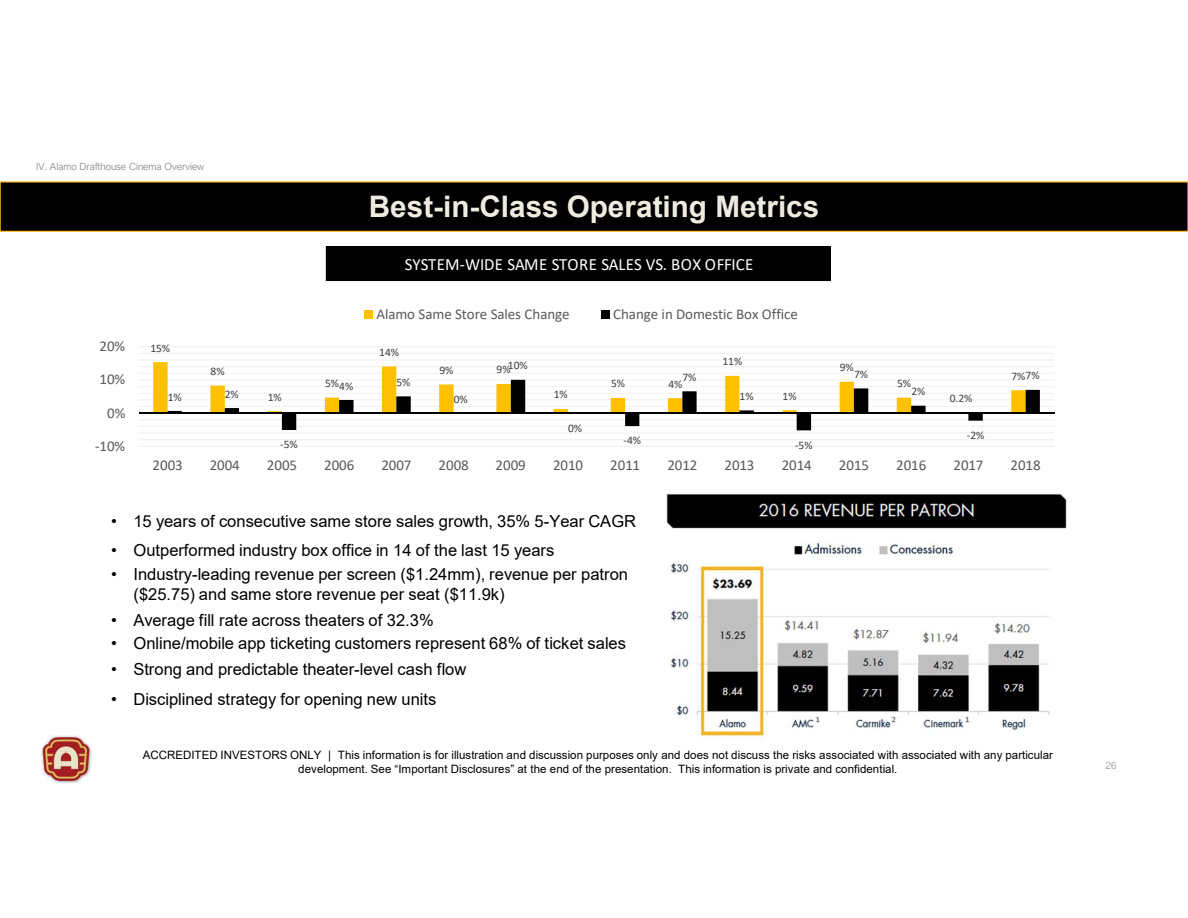
<style>
.page{position:relative;width:1188px;height:918px;background:#fff}
.page>*{position:absolute;margin:0;border:0;box-sizing:border-box;transform-origin:0 0}
.t1{font:700 29.7px "Arial";color:#eeece1}
.t2{font:17.25px "Calibri";letter-spacing:.01em;color:#fff}
.t3{font:16.5px/19.8px "Arial";color:#000}
.t4{font:15px "Calibri";letter-spacing:-.005em;color:#595959}
.t5{font:11.55px/13.8px "Arial";letter-spacing:.005em;color:#000;text-align:center}
.t6{font:11.55px "Calibri";letter-spacing:-.005em;color:#404040}
.t7{font:300 9.9px "Arial Nova";color:#7f7f7f}
.t8{font:300 9.9px "Arial Nova";color:#898989}
</style>
<div class="page">
<img style="left:40px;top:735px;width:52px;height:48px">
<svg style="left:0;top:181px;width:1188px;height:51px;background:#0e0a03"></svg>
<img style="left:666px;top:494px;width:401px;height:246px">
<hr style="left:139px;top:446px;width:915px;height:1px;background:#f2f2f2">
<hr style="left:139px;top:439px;width:915px;height:1px;background:#f2f2f2">
<hr style="left:139px;top:432px;width:915px;height:2px;background:#f2f2f2">
<hr style="left:139px;top:426px;width:915px;height:1px;background:#f2f2f2">
<hr style="left:139px;top:419px;width:915px;height:1px;background:#f2f2f2">
<hr style="left:139px;top:406px;width:915px;height:1px;background:#f2f2f2">
<hr style="left:139px;top:399px;width:915px;height:1px;background:#f2f2f2">
<hr style="left:139px;top:393px;width:915px;height:1px;background:#f2f2f2">
<hr style="left:139px;top:386px;width:915px;height:1px;background:#f2f2f2">
<hr style="left:139px;top:379px;width:915px;height:2px;background:#f2f2f2">
<hr style="left:139px;top:373px;width:915px;height:1px;background:#f2f2f2">
<hr style="left:139px;top:366px;width:915px;height:1px;background:#f2f2f2">
<hr style="left:139px;top:359px;width:915px;height:2px;background:#f2f2f2">
<hr style="left:139px;top:353px;width:915px;height:1px;background:#f2f2f2">
<hr style="left:139px;top:346px;width:915px;height:1px;background:#f2f2f2">
<svg style="left:153px;top:362px;width:587px;height:50px"></svg>
<svg style="left:168px;top:380px;width:872px;height:50px"></svg>
<hr style="left:139px;top:412px;width:915px;height:2px;background:#000">
<div style="left:365px;top:310px;width:8px;height:9px;background:#ffc000"></div>
<div style="left:602px;top:310px;width:8px;height:9px;background:#000"></div>
<div style="left:326px;top:246px;width:505px;height:36px;background:#000"></div>
<p class="t7" style="left:36px;top:160px;width:170px">IV. Alamo Drafthouse Cinema Overview</p>
<p class="t4" style="left:100px;top:340px;width:27px">20%</p>
<p class="t4" style="left:100px;top:373px;width:27px">10%</p>
<p class="t4" style="left:107px;top:406px;width:20px">0%</p>
<p class="t4" style="left:95px;top:439px;width:32px">-10%</p>
<p class="t6" style="left:150px;top:343px;width:21px">15%</p>
<p class="t6" style="left:211px;top:366px;width:15px">8%</p>
<p class="t6" style="left:168px;top:392px;width:15px">1%</p>
<p class="t6" style="left:225px;top:389px;width:15px">2%</p>
<p class="t6" style="left:268px;top:392px;width:15px">1%</p>
<p class="t6" style="left:280px;top:440px;width:19px">-5%</p>
<h1 class="t1" style="left:369px;top:190px;width:452px">Best-in-Class Operating Metrics</h1>
<p class="t2" style="left:405px;top:257px;width:350px">SYSTEM-WIDE SAME STORE SALES VS. BOX OFFICE</p>
<p class="t4" style="left:376px;top:308px;width:195px">Alamo Same Store Sales Change</p>
<p class="t4" style="left:613px;top:308px;width:186px">Change in Domestic Box Office</p>
<p class="t6" style="left:379px;top:347px;width:21px">14%</p>
<p class="t6" style="left:339px;top:381px;width:15px">4%</p>
<p class="t6" style="left:397px;top:377px;width:15px">5%</p>
<p class="t6" style="left:325px;top:379px;width:15px">5%</p>
<p class="t6" style="left:508px;top:361px;width:21px">10%</p>
<p class="t6" style="left:439px;top:365px;width:15px">9%</p>
<p class="t6" style="left:497px;top:365px;width:15px">9%</p>
<p class="t6" style="left:454px;top:394px;width:15px">0%</p>
<p class="t6" style="left:554px;top:390px;width:15px">1%</p>
<p class="t6" style="left:568px;top:424px;width:15px">0%</p>
<p class="t6" style="left:683px;top:372px;width:15px">7%</p>
<p class="t6" style="left:611px;top:379px;width:15px">5%</p>
<p class="t6" style="left:668px;top:379px;width:15px">4%</p>
<p class="t6" style="left:624px;top:436px;width:19px">-4%</p>
<p class="t6" style="left:723px;top:357px;width:21px">11%</p>
<p class="t6" style="left:740px;top:391px;width:15px">1%</p>
<p class="t6" style="left:783px;top:391px;width:15px">1%</p>
<p class="t6" style="left:795px;top:440px;width:19px">-5%</p>
<p class="t6" style="left:840px;top:362px;width:15px">9%</p>
<p class="t6" style="left:854px;top:369px;width:15px">7%</p>
<p class="t6" style="left:897px;top:379px;width:15px">5%</p>
<p class="t6" style="left:911px;top:387px;width:15px">2%</p>
<p class="t6" style="left:950px;top:393px;width:24px">0.2%</p>
<p class="t6" style="left:967px;top:430px;width:19px">-2%</p>
<p class="t6" style="left:1011px;top:371px;width:30px">7%7%</p>
<p class="t4" style="left:153px;top:459px;width:32px">2003</p>
<p class="t4" style="left:210px;top:459px;width:32px">2004</p>
<p class="t4" style="left:267px;top:459px;width:32px">2005</p>
<p class="t4" style="left:324px;top:459px;width:32px">2006</p>
<p class="t4" style="left:381px;top:459px;width:32px">2007</p>
<p class="t4" style="left:439px;top:459px;width:32px">2008</p>
<p class="t4" style="left:496px;top:459px;width:32px">2009</p>
<p class="t4" style="left:553px;top:459px;width:31px">2010</p>
<p class="t4" style="left:610px;top:459px;width:31px">2011</p>
<p class="t4" style="left:667px;top:459px;width:31px">2012</p>
<p class="t4" style="left:725px;top:459px;width:31px">2013</p>
<p class="t4" style="left:782px;top:459px;width:31px">2014</p>
<p class="t4" style="left:839px;top:459px;width:32px">2015</p>
<p class="t4" style="left:896px;top:459px;width:32px">2016</p>
<p class="t4" style="left:953px;top:459px;width:32px">2017</p>
<p class="t4" style="left:1010px;top:459px;width:32px">2018</p>
<p class="t3" style="left:111px;top:511px;width:527px">• 15 years of consecutive same store sales growth, 35% 5-Year CAGR</p>
<p class="t3" style="left:111px;top:541px;width:445px">• Outperformed industry box office in 14 of the last 15 years</p>
<p class="t3" style="left:133px;top:564px;width:496px;text-indent:-22px">• Industry-leading revenue per screen ($1.24mm), revenue per patron ($25.75) and same store revenue per seat ($11.9k)</p>
<p class="t3" style="left:111px;top:610px;width:324px">• Average fill rate across theaters of 32.3%</p>
<p class="t3" style="left:111px;top:633px;width:517px">• Online/mobile app ticketing customers represent 68% of ticket sales</p>
<p class="t3" style="left:111px;top:660px;width:357px">• Strong and predictable theater-level cash flow</p>
<p class="t3" style="left:111px;top:689px;width:327px">• Disciplined strategy for opening new units</p>
<p class="t5" style="left:143px;top:748px;width:912px">ACCREDITED INVESTORS ONLY | This information is for illustration and discussion purposes only and does not discuss the risks associated with associated with any particular development. See “Important Disclosures” at the end of the presentation. This information is private and confidential.</p>
<p class="t8" style="left:1106px;top:759px;width:13px">26</p>
</div>
